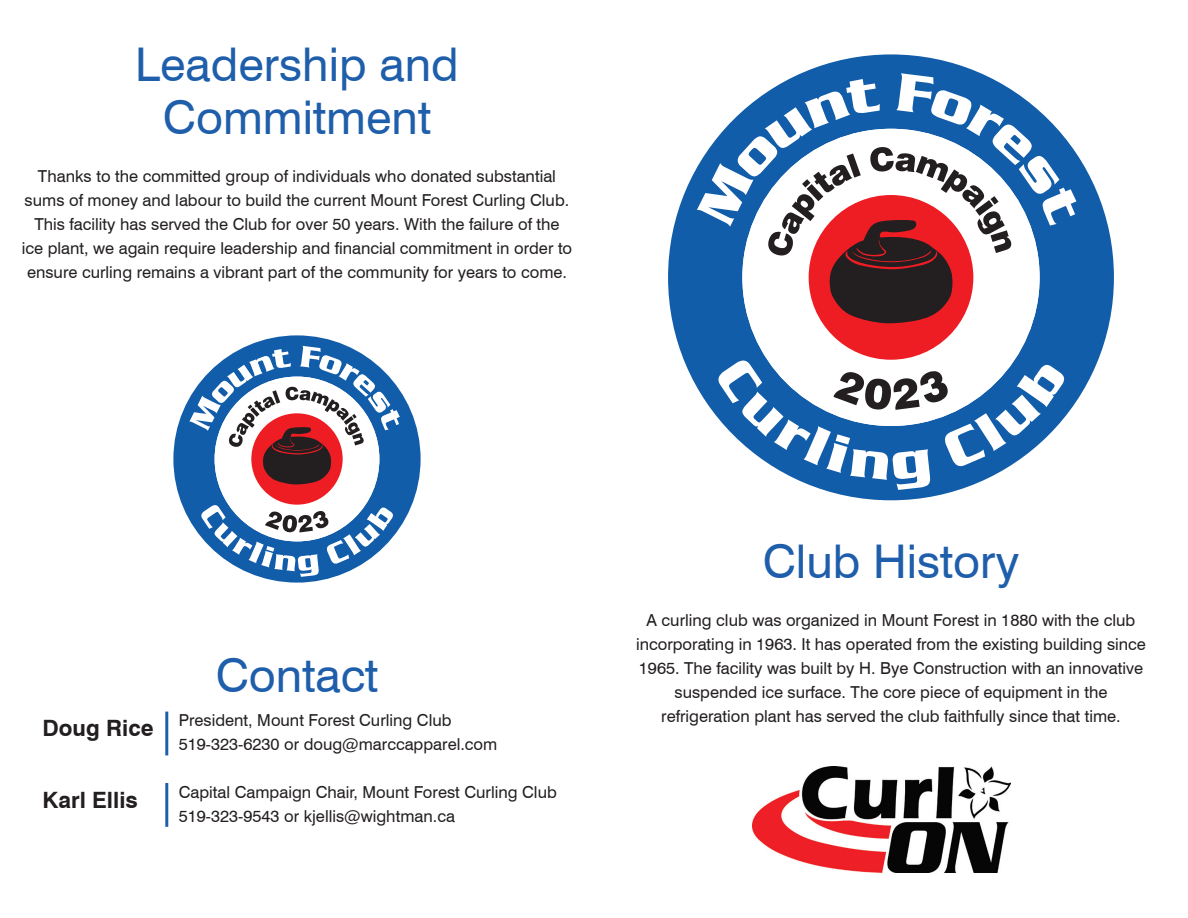
<style>
.page{position:relative;width:1188px;height:918px;background:#fff}
.page>*{position:absolute;margin:0;border:0;box-sizing:border-box;transform-origin:0 0}
.t1{font:46.5px/52.5px "Swiss 721 BT";color:#1e5eaa;text-align:center}
.t2{font:700 22.5px "Swiss 721 BT";color:#231f20}
.t3{font:16.5px/24px "Swiss 721 BT";color:#231f20;text-align:center}
</style>
<div class="page">
<svg style="left:668px;top:54px;width:446px;height:446px"></svg>
<div style="left:742px;top:129px;width:298px;height:297px;background:#fff;border-radius:50%"></div>
<div style="left:809px;top:195px;width:164px;height:165px;background:#ee1d23;border-radius:50%"></div>
<svg style="left:718px;top:360px;width:346px;height:130px"></svg>
<svg style="left:697px;top:73px;width:379px;height:251px"></svg>
<svg style="left:173px;top:335px;width:248px;height:248px"></svg>
<div style="left:215px;top:377px;width:164px;height:164px;background:#fff;border-radius:50%"></div>
<div style="left:251px;top:413px;width:92px;height:92px;background:#ee1d23;border-radius:50%"></div>
<svg style="left:201px;top:505px;width:192px;height:72px"></svg>
<svg style="left:189px;top:346px;width:211px;height:139px"></svg>
<img style="left:753px;top:767px;width:258px;height:105px">
<hr style="left:165px;top:712px;width:3px;height:43px;background:#1e5eaa">
<hr style="left:165px;top:783px;width:3px;height:44px;background:#1e5eaa">
<h1 class="t1" style="left:135px;top:37px;width:325px">Leadership and<br>Commitment</h1>
<p class="t3" style="left:22px;top:163px;width:552px">Thanks to the committed group of individuals who donated substantial sums of money and labour to build the current Mount Forest Curling Club.<br>This facility has served the Club for over 50 years. With the failure of the ice plant, we again require leadership and financial commitment in order to ensure curling remains a vibrant part of the community for years to come.</p>
<h2 class="t2" style="left:43px;top:713px;width:112px">Doug Rice</h2>
<h2 class="t2" style="left:43px;top:784px;width:97px">Karl Ellis</h2>
<h1 class="t1" style="left:216px;top:648px;width:164px">Contact</h1>
<p class="t3" style="left:179px;top:707px;width:320px;text-align:left">President, Mount Forest Curling Club<br>519-323-6230 or doug@marccapparel.com</p>
<p class="t3" style="left:179px;top:779px;width:380px;text-align:left">Capital Campaign Chair, Mount Forest Curling Club<br>519-323-9543 or kjellis@wightman.ca</p>
<h1 class="t1" style="left:763px;top:533px;width:258px">Club History</h1>
<p class="t3" style="left:636px;top:607px;width:511px">A curling club was organized in Mount Forest in 1880 with the club incorporating in 1963. It has operated from the existing building since 1965. The facility was built by H. Bye Construction with an innovative suspended ice surface. The core piece of equipment in the refrigeration plant has served the club faithfully since that time.</p>
</div>
